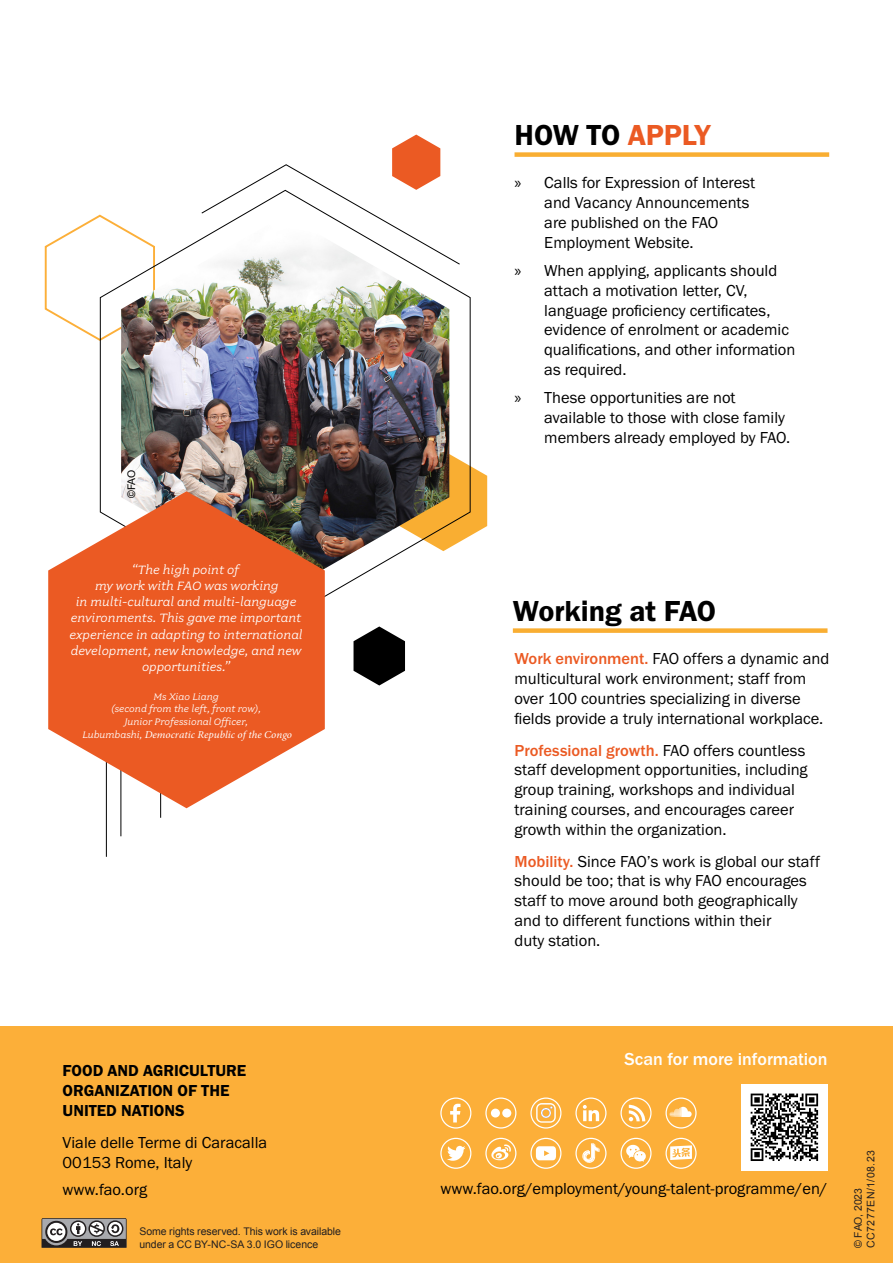
<style>
.page{position:relative;width:893px;height:1263px;background:#fff}
.page>*{position:absolute;margin:0;border:0;box-sizing:border-box;transform-origin:0 0}
.t1{font:30px "Franklin Gothic URW Dem";letter-spacing:-.005em;color:#000}
.t2{font:500 18px "Franklin Gothic URW";color:#fff}
.t3{font:16.5px/19.8px "Franklin Gothic URW Boo";color:#000}
.t4{font:16.5px/19.8px "Franklin Gothic URW Dem";color:#000}
.t5{font:italic 13.5px/16.2px "Fairplex Wide OT";color:#fff;text-align:center}
.t6{font:italic 10.5px/12.6px "Fairplex Wide OT";color:#fff;text-align:center}
.t7{font:10.5px/12.6px "Arial";letter-spacing:-.005em;color:#231f20}
.t8{font:10.5px/12.6px "Arial";letter-spacing:.04em;color:#231f20}
.FAO_Footnote{font:10.5px "Arial";color:#000}
.s1{font-family:"Minion Pro"}
.s2{color:#eb5a23}
.s3{font-family:"Myriad Pro"}
.s4{font-family:"Franklin Gothic URW";font-weight:500;color:#eb5a23}
.s5{font-style:inherit}
</style>
<div class="page">
<svg style="left:471px;top:466px;width:16px;height:70px"></svg>
<div style="left:0;top:1027px;width:893px;height:236px;background:#fcaf39"></div>
<hr style="left:106px;top:760px;width:1px;height:97px;background:#000">
<hr style="left:121px;top:739px;width:1px;height:97px;background:#000">
<hr style="left:160px;top:721px;width:1px;height:97px;background:#000">
<svg style="left:44px;top:215px;width:55px;height:126px"></svg>
<img style="left:99px;top:214px;width:372px;height:383px">
<svg style="left:200px;top:135px;width:261px;height:130px"></svg>
<svg style="left:354px;top:626px;width:51px;height:59px"></svg>
<svg style="left:48px;top:491px;width:277px;height:317px;fill:#eb5a23"></svg>
<div style="left:514px;top:152px;width:315px;height:5px;background:#f9ae32"></div>
<div style="left:513px;top:628px;width:314px;height:5px;background:#f9ae32"></div>
<svg style="left:440px;top:1097px;width:31px;height:31px"></svg>
<svg style="left:530px;top:1138px;width:31px;height:31px"></svg>
<svg style="left:620px;top:1097px;width:32px;height:31px"></svg>
<svg style="left:530px;top:1097px;width:31px;height:31px"></svg>
<svg style="left:440px;top:1138px;width:31px;height:31px"></svg>
<svg style="left:620px;top:1138px;width:32px;height:31px"></svg>
<svg style="left:485px;top:1097px;width:31px;height:31px"></svg>
<div style="left:491px;top:1108px;width:9px;height:9px;background:#fff;border-radius:50%"></div>
<div style="left:502px;top:1108px;width:9px;height:9px;background:#fff;border-radius:50%"></div>
<svg style="left:665px;top:1097px;width:32px;height:31px"></svg>
<svg style="left:575px;top:1138px;width:31px;height:31px"></svg>
<svg style="left:575px;top:1097px;width:31px;height:31px"></svg>
<svg style="left:485px;top:1138px;width:31px;height:31px"></svg>
<svg style="left:665px;top:1138px;width:32px;height:31px"></svg>
<div style="left:741px;top:1084px;width:86px;height:86px;background:#fff"></div>
<svg style="left:751px;top:1093px;width:67px;height:68px"></svg>
<svg style="left:42px;top:1218px;width:85px;height:30px"></svg>
<p class="FAO_Footnote" style="left:125px;top:498px;width:30px;rotate:-90deg">©FAO</p>
<p class="t5" style="left:70px;top:562px;width:235px">“The high point of<br>my work with FAO was working<br>in multi-cultural and multi-language environments. This gave me important experience in adapting to international development, new knowledge, and new opportunities.”</p>
<p class="t6" style="left:82px;top:690px;width:211px">Ms Xiao Liang<br>(second from the left, front row),<br>Junior Professional Officer,<br>Lubumbashi, <span class="s1">Democratic Republic of the Congo</span></p>
<p class="t4" style="left:63px;top:1061px;width:185px">FOOD AND AGRICULTURE<br>ORGANIZATION OF THE<br>UNITED NATIONS</p>
<p class="t3" style="left:63px;top:1132px;width:206px">Viale delle Terme di Caracalla</p>
<p class="t3" style="left:63px;top:1152px;width:131px">00153 Rome, Italy</p>
<p class="t3" style="left:63px;top:1179px;width:86px">www.fao.org</p>
<p class="t7" style="left:139px;top:1225px;width:203px">Some rights reserved. This work is available under a CC BY-NC-SA 3.0 IGO licence</p>
<p class="t1" style="left:514px;top:116px;width:197px">HOW TO <span class="s2">APPLY</span></p>
<p class="t3" style="left:544px;top:173px;width:212px;text-indent:-30px"><span class="s3">»</span> Calls for Expression of Interest and Vacancy Announcements are published on the FAO<br>Employment Website.</p>
<p class="t3" style="left:544px;top:260px;width:253px;text-indent:-30px"><span class="s3">»</span> When applying, applicants should attach a motivation letter, CV, language proficiency certificates, evidence of enrolment or academic qualifications, and other information as required.</p>
<p class="t3" style="left:544px;top:388px;width:247px;text-indent:-30px"><span class="s3">»</span> These opportunities are not available to those with close family members already employed by FAO.</p>
<p class="t1" style="left:513px;top:592px;width:205px">Working at FAO</p>
<p class="t3" style="left:514px;top:649px;width:316px"><span class="s4">Work environment.</span> FAO offers a dynamic and multicultural work environment; staff from over 100 countries specializing in diverse fields provide a truly international workplace.</p>
<p class="t3" style="left:514px;top:740px;width:295px"><span class="s4">Professional growth.</span> FAO offers countless staff development opportunities, including group training, workshops and individual training courses, and encourages career growth within the organization.</p>
<p class="t3" style="left:514px;top:851px;width:307px"><span class="s4">Mobility.</span> Since FAO’s work is global our staff should be too; that is why FAO encourages staff to move around both geographically and to different functions within their<br>duty station.</p>
<p class="t2" style="left:625px;top:1048px;width:204px">Scan for more information</p>
<p class="t3" style="left:440px;top:1178px;width:388px">www.fao.org/employment/young-talent-programme/en/</p>
<p class="t8" style="left:852px;top:1248px;width:99px;rotate:-90deg"><span class="s5">© FAO,</span> 2023<br>CC7277EN/1/08.23</p>
</div>
